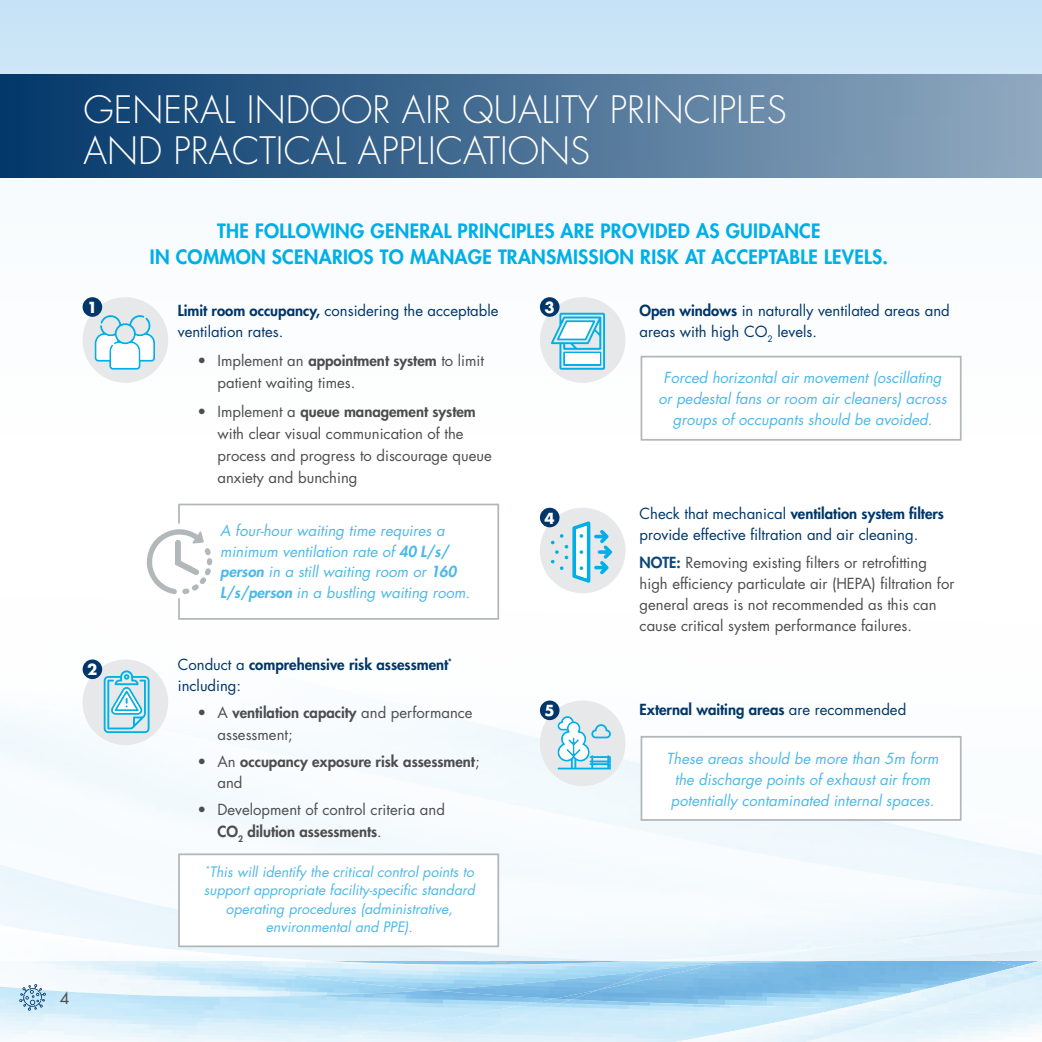
<style>
.page{position:relative;width:1042px;height:1042px;background:#fff}
.page>*{position:absolute;margin:0;border:0;box-sizing:border-box;transform-origin:0 0}
.t1{font:300 36.75px "Futura Std";color:#fff}
.t2{font:800 19.25px/26.2px "Futura Std";letter-spacing:.015em;color:#00afe7;text-align:center}
.t3{font:15.75px "Futura Std";color:#4d4d4f}
.t4{font:14.88px/21.9px "Futura Std";color:#4d4d4f}
.t5{font:italic 14.88px/20.8px "Futura Std";color:#4cb9ea}
.t6{font:14.88px/20.8px "Futura Std";color:#003669}
.t7{font:800 14.88px/20.8px "Futura Std";color:#003669}
.t8{font:800 14.88px/21.9px "Futura Std";color:#4d4d4f}
.t9{font:700 14.88px "Futura Std";color:#fff}
.t10{font:italic 14px/18.4px "Futura Std";color:#4cb9ea;text-align:center}
.s1{font-weight:800}
.s2{font-weight:400}
.s3{font-weight:800;color:#0c4879}
</style>
<div class="page">
<img style="left:431px;top:970px;width:140px;height:28px">
<img style="left:194px;top:998px;width:361px;height:44px">
<img style="left:555px;top:990px;width:16px;height:9px">
<img style="left:372px;top:999px;width:199px;height:43px">
<img style="left:571px;top:961px;width:392px;height:47px">
<img style="left:963px;top:961px;width:55px;height:5px">
<img style="left:492px;top:1008px;width:427px;height:34px">
<img style="left:842px;top:966px;width:200px;height:44px">
<img style="left:1018px;top:961px;width:24px;height:11px">
<div style="left:0;top:0;width:1042px;height:435px;background:#cae4f7"></div>
<div style="left:0;top:74px;width:1042px;height:887px;background:#fff"></div>
<div style="left:0;top:74px;width:1042px;height:104px;background:linear-gradient(to right,#02386a,#92aac0)"></div>
<div style="left:83px;top:297px;width:85px;height:86px;background:#e6e8e9;border-radius:50%"></div>
<div style="left:83px;top:659px;width:85px;height:86px;background:#e6e8e9;border-radius:50%"></div>
<div style="left:540px;top:297px;width:85px;height:86px;background:#e6e8e9;border-radius:50%"></div>
<div style="left:540px;top:508px;width:85px;height:85px;background:#e6e8e9;border-radius:50%"></div>
<div style="left:540px;top:700px;width:85px;height:86px;background:#e6e8e9;border-radius:50%"></div>
<div style="left:83px;top:297px;width:19px;height:20px;background:#003669;border-radius:50%"></div>
<div style="left:83px;top:659px;width:19px;height:20px;background:#003669;border-radius:50%"></div>
<div style="left:540px;top:297px;width:19px;height:20px;background:#003669;border-radius:50%"></div>
<div style="left:540px;top:508px;width:19px;height:19px;background:#003669;border-radius:50%"></div>
<div style="left:540px;top:700px;width:19px;height:20px;background:#003669;border-radius:50%"></div>
<svg style="left:551px;top:313px;width:54px;height:57px"></svg>
<svg style="left:104px;top:670px;width:46px;height:63px"></svg>
<svg style="left:551px;top:521px;width:61px;height:62px"></svg>
<svg style="left:557px;top:716px;width:54px;height:53px"></svg>
<svg style="left:95px;top:312px;width:60px;height:58px"></svg>
<svg style="left:177px;top:852px;width:323px;height:96px"></svg>
<svg style="left:640px;top:355px;width:322px;height:86px"></svg>
<svg style="left:640px;top:735px;width:322px;height:87px"></svg>
<svg style="left:146px;top:503px;width:354px;height:117px"></svg>
<svg style="left:19px;top:984px;width:27px;height:27px"></svg>
<h1 class="t1" style="left:84px;top:87px;width:563px">GEN ERAL INDOOR AIR QUALITY PRINCIP</h1>
<h1 class="t1" style="left:736px;top:87px;width:46px">LES</h1>
<h1 class="t1" style="left:84px;top:128px;width:480px">AND PRACTICAL APPLICATI ONS</h1>
<p class="t9" style="left:87px;top:298px;width:12px">1</p>
<p class="t9" style="left:87px;top:660px;width:12px">2</p>
<p class="t3" style="left:60px;top:988px;width:11px">4</p>
<p class="t2" style="left:150px;top:218px;width:739px">Th e following general principles are provided as guidance<br>in common sc enarios to manage transmission risk at acc eptable levels.</p>
<p class="t6" style="left:178px;top:300px;width:322px"><span class="s1">Limit room occupancy,</span> considering the acceptable ventilation rates.</p>
<p class="t4" style="left:217px;top:350px;width:268px;text-indent:-20px">• Implement an <span class="s1">appointment system</span> to limit patient waiting times.</p>
<p class="t4" style="left:217px;top:401px;width:276px;text-indent:-20px">• Implement a <span class="s1">queue management system </span>with clear visual communication of the process and progress to discourage queue anxiety and bunching</p>
<p class="t5" style="left:220px;top:520px;width:251px">A four-hour waiting time requires a minimum ventilation rate of <span class="s1">40 L/s/ person</span> in a still waiting room or <span class="s1">160<br>L/s/person</span> in a bustling waiting room.</p>
<p class="t7" style="left:178px;top:654px;width:276px"><span class="s2">Conduct a</span> comprehensive risk assessment<sup>* </sup><span class="s2">including:</span></p>
<p class="t4" style="left:217px;top:701px;width:257px;text-indent:-20px">• A <span class="s1">ventilation capacity</span> and performance assessment;</p>
<p class="t8" style="left:217px;top:750px;width:264px;text-indent:-20px"><span class="s2">• An</span> occupancy exposure risk assessment<span class="s2">; and</span></p>
<p class="t4" style="left:217px;top:799px;width:229px;text-indent:-20px">• Development of control criteria and<br><span class="s1">CO</span><sub>2</sub> <span class="s1">dilution assessments</span>.</p>
<p class="t10" style="left:204px;top:863px;width:272px"><sup>*</sup>This will identify the critical control points to support appropriate facility-specific standard operating procedures (administrative, environmental and PPE).</p>
<p class="t9" style="left:544px;top:298px;width:12px">3</p>
<p class="t9" style="left:544px;top:508px;width:12px">4</p>
<p class="t9" style="left:544px;top:701px;width:12px">5</p>
<p class="t6" style="left:639px;top:300px;width:312px"><span class="s1">Open windows</span> in naturally ventilated areas and areas with high CO<sub>2</sub> levels.</p>
<p class="t5" style="left:658px;top:368px;width:290px;text-align:center">Forced horizontal air movement (oscillating or pedestal fans or room air cleaners) across groups of occupants should be avoided.</p>
<p class="t6" style="left:639px;top:503px;width:306px">Check that mechanical <span class="s1">ventilation system filters </span>provide effective filtration and air cleaning.</p>
<p class="t4" style="left:639px;top:552px;width:316px;line-height:20.8px"><span class="s3">Note:</span> Removing existing filters or retrofitting high efficiency particulate air (HEPA) filtration for general areas is not recommended as this can cause critical system performance failures.</p>
<p class="t7" style="left:639px;top:699px;width:268px">External waiting areas <span class="s2">are recommended</span></p>
<p class="t5" style="left:666px;top:748px;width:274px">These areas should be more than 5m form the discharge points of exhaust air from potentially contaminated internal spaces.</p>
</div>
